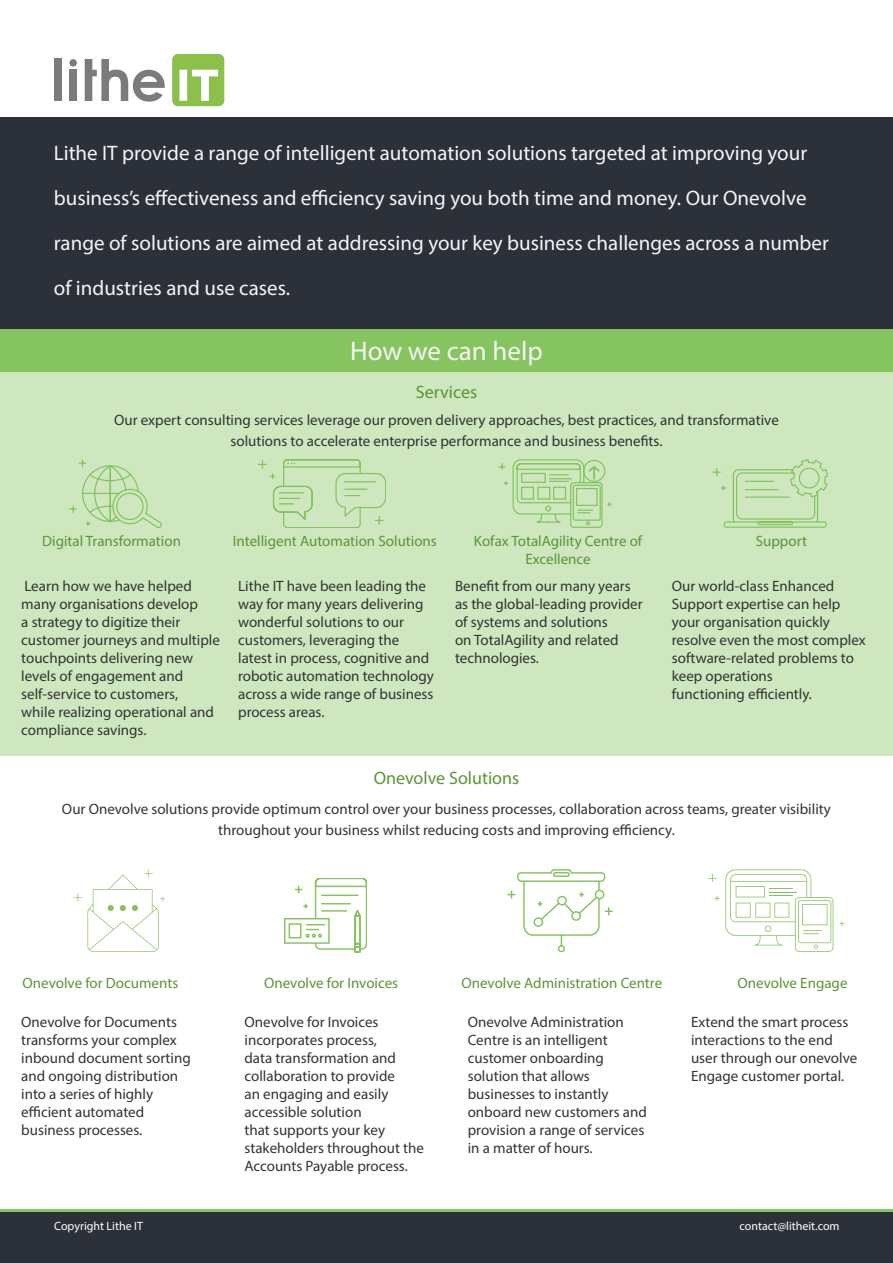
<style>
.page{position:relative;width:893px;height:1263px;background:#fff}
.page>*{position:absolute;margin:0;border:0;box-sizing:border-box;transform-origin:0 0}
.t1{font:27px "Myriad Pro";color:#f4f4f4}
.t2{font:21px/45px "Myriad Pro";color:#f4f4f4}
.t3{font:18px "Myriad Pro";color:#5a9537}
.t4{font:15px/18px "Myriad Pro";color:#333}
.t5{font:15px/18px "Myriad Pro";color:#5a9537;text-align:center}
.t6{font:12px "Myriad Pro";color:#fff}
</style>
<div class="page">
<div style="left:0;top:1211px;width:893px;height:52px;background:#2c3039"></div>
<hr style="left:0;top:1209px;width:893px;height:2px;background:#85c45f">
<div style="left:0;top:356px;width:893px;height:400px;background:#cee7bf"></div>
<div style="left:0;top:117px;width:893px;height:212px;background:#2c3039"></div>
<div style="left:0;top:329px;width:893px;height:43px;background:#85c45f"></div>
<svg style="left:69px;top:460px;width:92px;height:68px"></svg>
<svg style="left:713px;top:460px;width:115px;height:68px"></svg>
<svg style="left:507px;top:869px;width:106px;height:83px"></svg>
<svg style="left:708px;top:869px;width:136px;height:83px"></svg>
<svg style="left:74px;top:869px;width:91px;height:83px"></svg>
<svg style="left:284px;top:878px;width:83px;height:74px"></svg>
<div style="left:335px;top:473px;width:51px;height:35px;border:1px solid #82c45e;border-radius:10px"></div>
<hr style="left:344px;top:481px;width:32px;height:1px;background:#82c45e">
<svg style="left:258px;top:460px;width:109px;height:68px"></svg>
<svg style="left:375px;top:516px;width:9px;height:9px"></svg>
<svg style="left:499px;top:460px;width:113px;height:68px"></svg>
<div style="left:54px;top:59px;width:8px;height:42px;background:#7a7b7a"></div>
<div style="left:69px;top:70px;width:8px;height:31px;background:#7a7b7a"></div>
<svg style="left:85px;top:59px;width:80px;height:43px"></svg>
<div style="left:172px;top:54px;width:52px;height:52px;background:#8bc04b;border-radius:6px"></div>
<div style="left:180px;top:70px;width:6px;height:30px;background:#fff"></div>
<div style="left:179px;top:70px;width:8px;height:31px;border:1px solid #fff"></div>
<svg style="left:191px;top:69px;width:28px;height:32px"></svg>
<div style="left:69px;top:59px;width:8px;height:8px;background:#7a7b7a;border-radius:50%"></div>
<p class="t2" style="left:54px;top:130px;width:777px">Lithe IT provide a range of intelligent automation solutions targeted at improving your business’s effectiveness and efficiency saving you both time and money. Our Onevolve range of solutions are aimed at addressing your key business challenges across a number of industries and use cases.</p>
<p class="t1" style="left:350px;top:334px;width:194px">How we can help</p>
<p class="t3" style="left:416px;top:381px;width:63px">Services</p>
<p class="t4" style="left:114px;top:409px;width:666px;line-height:21px;text-align:center">Our expert consulting services leverage our proven delivery approaches, best practices, and transformative solutions to accelerate enterprise performance and business benefits.</p>
<p class="t5" style="left:42px;top:532px;width:140px">Digital Transformation</p>
<p class="t5" style="left:233px;top:532px;width:206px">Intelligent Automation Solutions</p>
<p class="t5" style="left:474px;top:532px;width:170px">Kofax TotalAgility Centre of<br>Excellence</p>
<p class="t5" style="left:756px;top:532px;width:53px">Support</p>
<p class="t4" style="left:21px;top:576px;width:200px">Learn how we have helped many organisations develop<br>a strategy to digitize their customer journeys and multiple touchpoints delivering new levels of engagement and self-service to customers,<br>while realizing operational and compliance savings.</p>
<p class="t4" style="left:238px;top:576px;width:197px">Lithe IT have been leading the way for many years delivering wonderful solutions to our customers, leveraging the latest in process, cognitive and robotic automation technology across a wide range of business</p>
<p class="t4" style="left:238px;top:702px;width:88px">process areas.</p>
<p class="t4" style="left:455px;top:576px;width:189px">Benefit from our many years as the global-leading provider of systems and solutions<br>on TotalAgility and related technologies.</p>
<p class="t4" style="left:672px;top:576px;width:196px">Our world-class Enhanced<br>Support expertise can help your organisation quickly resolve even the most complex software-related problems to keep operations</p>
<p class="t4" style="left:672px;top:684px;width:142px">functioning efficiently.</p>
<p class="t3" style="left:374px;top:766px;width:147px">Onevolve Solutions</p>
<p class="t4" style="left:62px;top:798px;width:771px;line-height:21px;text-align:center">Our Onevolve solutions provide optimum control over your business processes, collaboration across teams, greater visibility throughout your business whilst reducing costs and improving efficiency.</p>
<p class="t5" style="left:23px;top:974px;width:157px">Onevolve for Documents</p>
<p class="t5" style="left:264px;top:974px;width:136px">Onevolve for Invoices</p>
<p class="t5" style="left:461px;top:974px;width:202px">Onevolve Administration Centre</p>
<p class="t5" style="left:737px;top:974px;width:111px">Onevolve Engage</p>
<p class="t4" style="left:21px;top:1012px;width:171px">Onevolve for Documents transforms your complex inbound document sorting and ongoing distribution into a series of highly efficient automated</p>
<p class="t4" style="left:21px;top:1120px;width:123px">business processes.</p>
<p class="t4" style="left:244px;top:1012px;width:181px">Onevolve for Invoices incorporates process,<br>data transformation and collaboration to provide<br>an engaging and easily accessible solution<br>that supports your key stakeholders throughout the<br>Accounts Payable process.</p>
<p class="t4" style="left:468px;top:1012px;width:181px">Onevolve Administration<br>Centre is an intelligent customer onboarding solution that allows businesses to instantly onboard new customers and provision a range of services in a matter of hours.</p>
<p class="t4" style="left:691px;top:1012px;width:168px">Extend the smart process interactions to the end user through our onevolve<br>Engage customer portal.</p>
<p class="t6" style="left:54px;top:1218px;width:90px">Copyright Lithe IT</p>
<p class="t6" style="left:740px;top:1218px;width:102px">contact@litheit.com</p>
</div>
